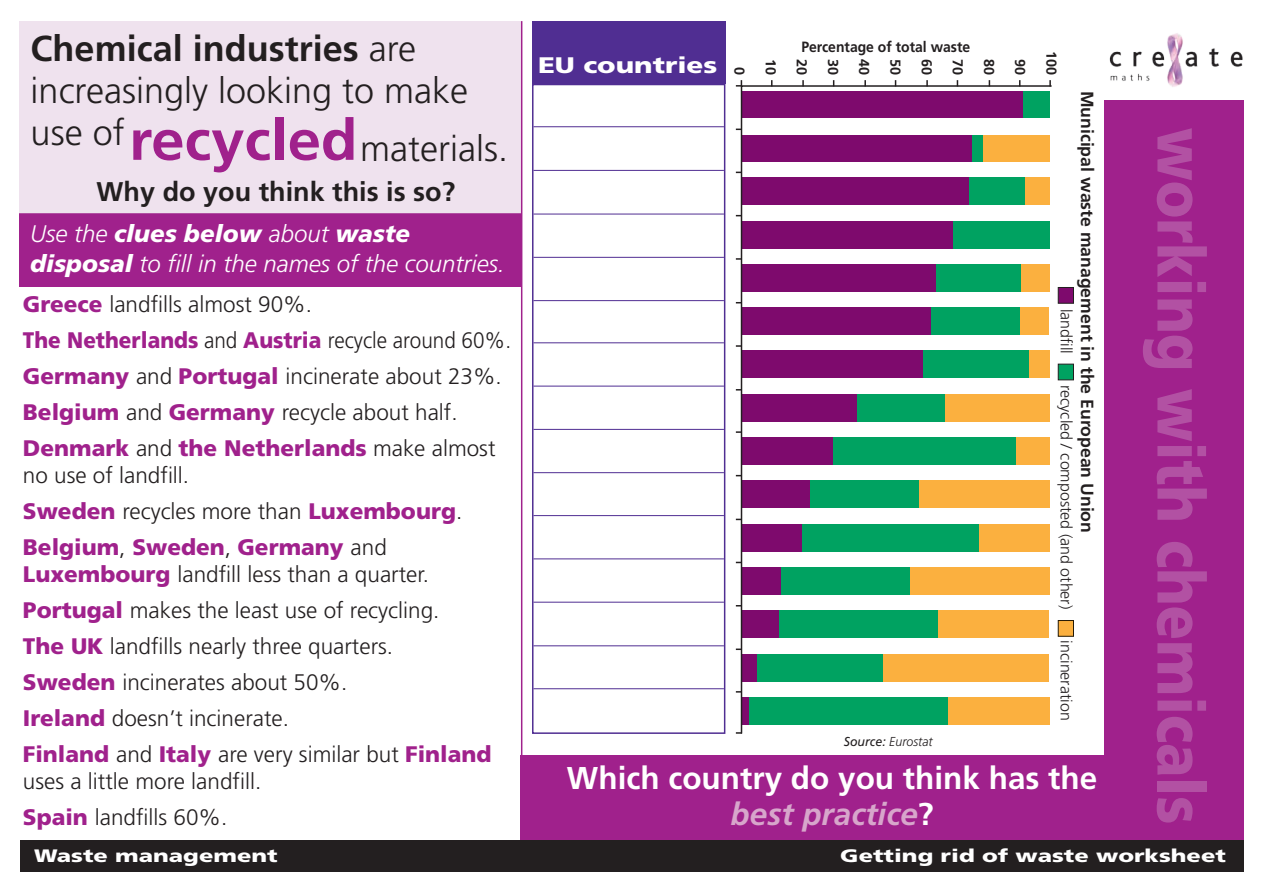
<style>
.page{position:relative;width:1263px;height:893px;background:#fff}
.page>*{position:absolute;margin:0;border:0;box-sizing:border-box;transform-origin:0 0}
.t1{font:900 65.85px "Frutiger";color:rgb(212 173 208/.35);scale:.85 1}
.t2{font:300 36px/42px "Frutiger";color:#231f20}
.t3{font:700 31.5px/36px "Frutiger";color:#fff;text-align:center}
.t4{font:700 27px "Frutiger";color:#231f20}
.t5{font:italic 300 24px/30px "Frutiger";color:#fff}
.t6{font:300 22.5px/36px "Frutiger";color:#231f20}
.t7{font:900 22.5px "Frutiger";color:#fff;scale:1.23 1}
.t8{font:900 18px "Frutiger";color:#fff;scale:1.31 1}
.t9{font:700 17.55px "Frutiger";color:#231f20}
.t10{font:300 16.05px "Frutiger";color:#231f20}
.t11{font:700 14.85px "Frutiger";color:#231f20;scale:.94 1}
.t12{font:700 14.4px "Frutiger";color:#231f20}
.t13{font:italic 300 12.9px "Frutiger";color:#231f20;scale:.96 1}
.s1{font-weight:700}
.s2{font-weight:700;font-size:57px;color:#a0218c}
.s3{font-weight:900}
.s4{font-weight:900;color:#a0218c}
.s5{font-weight:400}
.s6{font-style:italic;color:#d7a6cb}
</style>
<div class="page">
<div style="left:19px;top:213px;width:502px;height:74px;background:#a0218c"></div>
<div style="left:532px;top:21px;width:193px;height:63px;background:#502e92"></div>
<hr style="left:521px;top:21px;width:1px;height:827px;background:#a0218c">
<div style="left:19px;top:21px;width:502px;height:192px;background:#efe2ee"></div>
<div style="left:520px;top:755px;width:591px;height:86px;background:#a0218c"></div>
<div style="left:1104px;top:100px;width:139px;height:772px;background:#a0218c"></div>
<img style="left:1109px;top:33px;width:134px;height:54px">
<div style="left:20px;top:841px;width:1223px;height:31px;background:#231f20"></div>
<div style="left:532px;top:84px;width:193px;height:650px;background:#fff;border:2px solid #502e92"></div>
<hr style="left:533px;top:126px;width:191px;height:1px;background:#502e92">
<hr style="left:533px;top:170px;width:191px;height:1px;background:#502e92">
<hr style="left:533px;top:214px;width:191px;height:1px;background:#502e92">
<hr style="left:533px;top:257px;width:191px;height:1px;background:#502e92">
<hr style="left:533px;top:300px;width:191px;height:1px;background:#502e92">
<hr style="left:533px;top:342px;width:191px;height:1px;background:#502e92">
<hr style="left:533px;top:386px;width:191px;height:1px;background:#502e92">
<hr style="left:533px;top:429px;width:191px;height:1px;background:#502e92">
<hr style="left:533px;top:472px;width:191px;height:1px;background:#502e92">
<hr style="left:533px;top:515px;width:191px;height:1px;background:#502e92">
<hr style="left:533px;top:558px;width:191px;height:1px;background:#502e92">
<hr style="left:533px;top:602px;width:191px;height:1px;background:#502e92">
<hr style="left:533px;top:645px;width:191px;height:1px;background:#502e92">
<hr style="left:533px;top:688px;width:191px;height:1px;background:#502e92">
<div style="left:1058px;top:287px;width:16px;height:17px;background:#7e0a6d;border:1px solid #231f20"></div>
<div style="left:1058px;top:364px;width:16px;height:16px;background:#00a261;border:1px solid #231f20"></div>
<div style="left:1058px;top:620px;width:16px;height:17px;background:#fbb03f;border:1px solid #251a05"></div>
<svg style="left:740px;top:85px;width:312px;height:649px"></svg>
<svg style="left:1049px;top:80px;width:2px;height:6px"></svg>
<svg style="left:926px;top:80px;width:2px;height:6px"></svg>
<svg style="left:864px;top:80px;width:2px;height:6px"></svg>
<svg style="left:802px;top:80px;width:2px;height:6px"></svg>
<svg style="left:736px;top:80px;width:6px;height:7px"></svg>
<svg style="left:736px;top:258px;width:6px;height:2px"></svg>
<svg style="left:736px;top:345px;width:6px;height:2px"></svg>
<svg style="left:736px;top:389px;width:6px;height:2px"></svg>
<svg style="left:736px;top:431px;width:6px;height:2px"></svg>
<svg style="left:736px;top:648px;width:6px;height:2px"></svg>
<svg style="left:736px;top:691px;width:6px;height:2px"></svg>
<svg style="left:736px;top:732px;width:6px;height:2px"></svg>
<h2 class="t2" style="left:31px;top:28px;width:439px"><span class="s1">Chemical industries</span> are increasingly looking to make use of</h2>
<p class="t4" style="left:97px;top:176px;width:360px">Why do you think this is so?</p>
<h2 class="t2" style="left:129px;top:128px;width:380px"><span class="s2">recycled</span> materials.</h2>
<p class="t5" style="left:30px;top:219px;width:476px">Use the <span class="s3">clues below</span> about <span class="s3">waste disposal</span> to fill in the names of the countries.</p>
<p class="t6" style="left:23px;top:287px;width:490px"><span class="s4">Greece</span> landfills almost 90%.<br><span class="s4">The Netherlands</span> and <span class="s4">Austria</span> recycle around 60%.<br><span class="s4">Germany</span> and <span class="s4">Portugal</span> incinerate about 23%.<br><span class="s4">Belgium</span> and <span class="s4">Germany</span> recycle about half.<br><span class="s4">Denmark</span> and <span class="s4">the Netherlands</span> make almost</p>
<p class="t6" style="left:23px;top:458px;width:441px">no use of landfill.<br><span class="s4">Sweden</span> recycles more than <span class="s4">Luxembourg</span>.<br><span class="s4">Belgium</span>, <span class="s4">Sweden</span>, <span class="s4">Germany</span> and</p>
<p class="t6" style="left:23px;top:557px;width:470px"><span class="s4">Luxembourg</span> landfill less than a quarter.<br><span class="s4">Portugal</span> makes the least use of recycling.<br><span class="s4">The UK</span> landfills nearly three quarters.<br><span class="s4">Sweden</span> incinerates about 50%.<br><span class="s4">Ireland</span> doesn’t incinerate.<br><span class="s4">Finland</span> and <span class="s4">Italy</span> are very similar but <span class="s4">Finland</span></p>
<p class="t6" style="left:23px;top:764px;width:240px">uses a little more landfill.<br><span class="s4">Spain</span> landfills 60%.</p>
<p class="t7" style="left:538px;top:51px;width:147px">EU countries</p>
<p class="t12" style="left:748px;top:67px;width:10px;rotate:90deg">0</p>
<p class="t11" style="left:801px;top:38px;width:181px">Percentage of total waste</p>
<p class="t12" style="left:779px;top:59px;width:18px;rotate:90deg">10</p>
<p class="t12" style="left:810px;top:59px;width:18px;rotate:90deg">20</p>
<p class="t12" style="left:842px;top:59px;width:18px;rotate:90deg">30</p>
<p class="t12" style="left:873px;top:59px;width:18px;rotate:90deg">40</p>
<p class="t12" style="left:904px;top:59px;width:18px;rotate:90deg">50</p>
<p class="t12" style="left:935px;top:59px;width:18px;rotate:90deg">60</p>
<p class="t12" style="left:966px;top:59px;width:18px;rotate:90deg">70</p>
<p class="t12" style="left:997px;top:59px;width:18px;rotate:90deg">80</p>
<p class="t12" style="left:1029px;top:59px;width:18px;rotate:90deg">90</p>
<p class="t13" style="left:844px;top:734px;width:94px"><span class="s5">Source:</span> Eurostat</p>
<p class="t12" style="left:1060px;top:51px;width:26px;rotate:90deg">100</p>
<p class="t9" style="left:1097px;top:91px;width:444px;rotate:90deg">Municipal waste management in the European Union</p>
<p class="t10" style="left:1075px;top:309px;width:47px;rotate:90deg">landfill</p>
<p class="t10" style="left:1075px;top:385px;width:226px;rotate:90deg">recycled / composted (and other)</p>
<p class="t10" style="left:1075px;top:640px;width:82px;rotate:90deg">incineration</p>
<h3 class="t3" style="left:567px;top:760px;width:532px">Which country do you think has the <span class="s6">best practice</span>?</h3>
<h1 class="t1" style="left:1220px;top:128px;width:821px;rotate:90deg">working with chemicals</h1>
<p class="t8" style="left:34px;top:845px;width:187px">Waste management</p>
<p class="t8" style="left:840px;top:845px;width:296px">Getting rid of waste worksheet</p>
</div>
